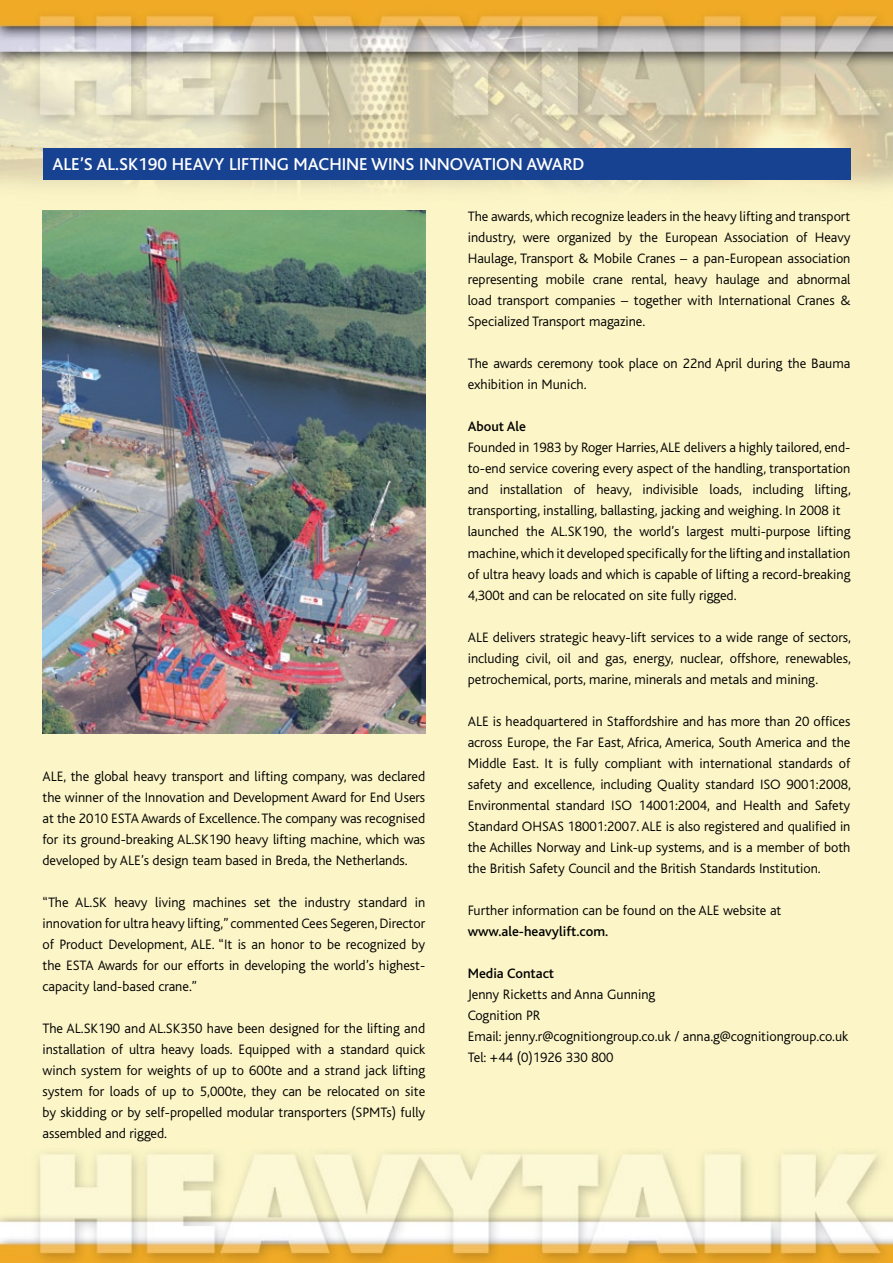
<style>
.page{position:relative;width:893px;height:1263px;background:#fff}
.page>*{position:absolute;margin:0;border:0;box-sizing:border-box;transform-origin:0 0}
.t1{font:500 18px "Bliss";color:#fff}
.t2{font:300 14.25px/21px "Bliss";color:#000;text-align:justify}
.t3{font:500 14.25px "Bliss";color:#000}
</style>
<div class="page">
<img style="left:0;top:0;width:893px;height:1263px">
<div style="left:43px;top:148px;width:807px;height:32px;background:#174191"></div>
<img style="left:43px;top:210px;width:382px;height:523px">
<p class="t1" style="left:53px;top:154px;width:533px">ALE’S AL.SK190 HEAVY LIFTING MACHINE WINS INNOVATION AWARD</p>
<p class="t2" style="left:43px;top:766px;width:384px">ALE, the global heavy transport and lifting company, was declared the winner of the Innovation and Development Award for End Users at the 2010 ESTA Awards of Excellence. The company was recognised for its ground-breaking AL.SK190 heavy lifting machine, which was developed by ALE’s design team based in Breda, the Netherlands.</p>
<p class="t2" style="left:43px;top:892px;width:384px">“The AL.SK heavy living machines set the industry standard in innovation for ultra heavy lifting,” commented Cees Segeren, Director of Product Development, ALE. “It is an honor to be recognized by the ESTA Awards for our efforts in developing the world’s highest&shy;capacity land-based crane.”</p>
<p class="t2" style="left:43px;top:1018px;width:384px">The AL.SK190 and AL.SK350 have been designed for the lifting and installation of ultra heavy loads. Equipped with a standard quick winch system for weights of up to 600te and a strand jack lifting system for loads of up to 5,000te, they can be relocated on site by skidding or by self-propelled modular transporters (SPMTs) fully assembled and rigged.</p>
<p class="t2" style="left:468px;top:206px;width:384px">The awards, which recognize leaders in the heavy lifting and transport industry, were organized by the European Association of Heavy Haulage, Transport &amp; Mobile Cranes – a pan-European association representing mobile crane rental, heavy haulage and abnormal load transport companies – together with International Cranes &amp; Specialized Transport magazine.</p>
<p class="t2" style="left:468px;top:354px;width:384px">The awards ceremony took place on 22nd April during the Bauma exhibition in Munich.</p>
<p class="t3" style="left:468px;top:419px;width:60px">About Ale</p>
<p class="t2" style="left:468px;top:438px;width:385px;text-align:left">Founded in 1983 by Roger Harries, ALE delivers a highly tailored, end&shy;to-end service covering every aspect of the handling, transportation and installation of heavy, indivisible loads, including lifting, transporting, installing, ballasting, jacking and weighing. In 2008 it launched the AL.SK190, the world’s largest multi-purpose lifting machine, which it developed specifically for the lifting and installation of ultra heavy loads and which is capable of lifting a record-breaking 4,300t and can be relocated on site fully rigged.</p>
<p class="t2" style="left:468px;top:627px;width:385px">ALE delivers strategic heavy-lift services to a wide range of sectors, including civil, oil and gas, energy, nuclear, offshore, renewables, petrochemical, ports, marine, minerals and metals and mining.</p>
<p class="t2" style="left:468px;top:711px;width:385px">ALE is headquartered in Staffordshire and has more than 20 offices across Europe, the Far East, Africa, America, South America and the Middle East. It is fully compliant with international standards of safety and excellence, including Quality standard ISO 9001:2008, Environmental standard ISO 14001:2004, and Health and Safety Standard OHSAS 18001:2007. ALE is also registered and qualified in the Achilles Norway and Link-up systems, and is a member of both the British Safety Council and the British Standards Institution.</p>
<p class="t2" style="left:468px;top:900px;width:315px">Further information can be found on the ALE website at</p>
<p class="t3" style="left:468px;top:923px;width:142px">www.ale-heavylift.com.</p>
<p class="t3" style="left:468px;top:965px;width:88px">Media Contact</p>
<p class="t2" style="left:468px;top:984px;width:382px;text-align:left">Jenny Ricketts and Anna Gunning<br>Cognition PR<br>Email: jenny.r@cognitiongroup.co.uk / anna.g@cognitiongroup.co.uk Tel: +44 (0)1926 330 800</p>
</div>
